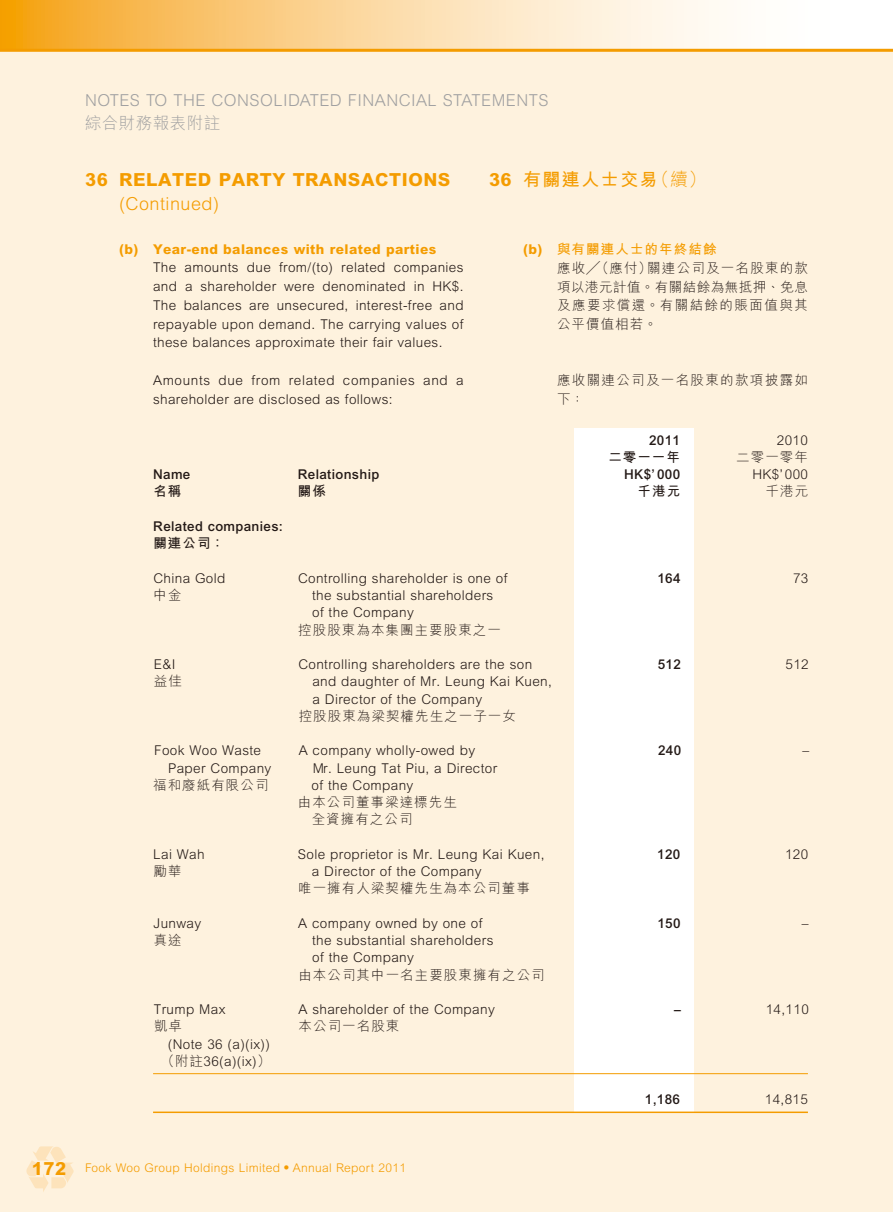
<style>
.page{position:relative;width:893px;height:1212px;background:#fef2de}
.page>*{position:absolute;margin:0;border:0;box-sizing:border-box;transform-origin:0 0}
.t1{font:800 18px "Arial MT Std";letter-spacing:.03em;color:#f49c00}
.t2{font:700 18px "M Hei HK";letter-spacing:.08em;color:#f49c00}
.t3{font:300 18px "Arial MT Std";letter-spacing:.03em;color:#f49c00}
.t4{font:300 16.5px "Arial MT Std";letter-spacing:.03em;color:#a0a0a1}
.t5{font:300 16.5px "M Hei HK";letter-spacing:.03em;color:#a0a0a1}
.t6{font:300 13.5px/18.8px "Arial MT Std";letter-spacing:.03em;color:#231916}
.t7{font:300 13.5px/18.8px "M Hei HK";letter-spacing:.08em;color:#231916}
.t8{font:500 13.5px "Arial MT Std";letter-spacing:.03em;color:#231916}
.t9{font:800 13.5px "Arial MT Std";letter-spacing:.03em;color:#f49c00}
.t10{font:300 13.5px/18.8px "M Hei HK";letter-spacing:.1em;color:#231916}
.t11{font:700 13.5px "M Hei HK";letter-spacing:.08em;color:#231916}
.t12{font:300 12px "Arial MT Std";letter-spacing:.03em;color:#f49c00}
.s1{font-family:"Arial MT Std";font-weight:800}
.s2{font-weight:300}
.s3{font-family:"Arial MT Std";font-weight:800;color:#f49c00}
.s4{font-weight:700;color:#f49c00}
.s5{font-family:"M Hei HK"}
.s6{font-weight:800;font-size:18px}
</style>
<div class="page">
<svg style="left:26px;top:1146px;width:48px;height:46px"></svg>
<svg style="left:0;top:0;width:893px;height:49px"></svg>
<hr style="left:0;top:49px;width:893px;height:3px;background:#f49c00">
<div style="left:574px;top:428px;width:119px;height:685px;background:#fff"></div>
<hr style="left:153px;top:1073px;width:655px;height:1px;background:#f49c00">
<hr style="left:153px;top:1111px;width:655px;height:2px;background:#f49c00">
<p class="t4" style="left:85px;top:91px;width:465px">NOTES TO THE CONSOLIDATED FINANCIAL STATEMENTS</p>
<p class="t5" style="left:85px;top:111px;width:137px">綜合財務報表附註</p>
<h1 class="t1" style="left:85px;top:168px;width:367px">36 RELATED PARTY TRANSACTIONS</h1>
<h1 class="t3" style="left:119px;top:193px;width:102px">(Continued)</h1>
<p class="t9" style="left:119px;top:241px;width:319px">(b) Year-end balances with related parties</p>
<p class="t6" style="left:153px;top:258px;width:312px;text-align:justify">The amounts due from/(to) related companies and a shareholder were denominated in HK$.<br>The balances are unsecured, interest-free and repayable upon demand. The carrying values of these balances approximate their fair values.</p>
<p class="t6" style="left:153px;top:371px;width:312px">Amounts due from related companies and a shareholder are disclosed as follows:</p>
<h1 class="t2" style="left:489px;top:166px;width:219px"><span class="s1">36</span> 有關連人士交易<span class="s2">（續）</span></h1>
<p class="t7" style="left:557px;top:239px;width:252px;text-indent:-34px"><span class="s3">(b)</span> <span class="s4">與有關連人士的年終結餘<br></span>應收╱（應付）關連公司及一名股東的款項以港元計值。有關結餘為無抵押、免息及應要求償還。有關結餘的賬面值與其公平價值相若。</p>
<p class="t10" style="left:557px;top:371px;width:252px">應收關連公司及一名股東的款項披露如下：</p>
<p class="t8" style="left:649px;top:432px;width:32px">2011</p>
<p class="t6" style="left:777px;top:430px;width:33px">2010</p>
<p class="t11" style="left:608px;top:447px;width:73px">二零一一年</p>
<p class="t7" style="left:736px;top:447px;width:73px">二零一零年</p>
<p class="t8" style="left:153px;top:466px;width:39px">Name</p>
<p class="t8" style="left:298px;top:466px;width:83px">Relationship</p>
<p class="t8" style="left:624px;top:466px;width:58px">HK$’ 000</p>
<p class="t6" style="left:752px;top:465px;width:57px">HK$’ 000</p>
<p class="t11" style="left:153px;top:482px;width:30px">名稱</p>
<p class="t11" style="left:298px;top:482px;width:30px">關係</p>
<p class="t11" style="left:638px;top:482px;width:44px">千港元</p>
<p class="t7" style="left:765px;top:482px;width:44px">千港元</p>
<p class="t8" style="left:153px;top:518px;width:131px">Related companies:</p>
<p class="t11" style="left:153px;top:533px;width:73px">關連公司：</p>
<p class="t6" style="left:153px;top:569px;width:74px">China Gold</p>
<p class="t6" style="left:298px;top:569px;width:211px">Controlling shareholder is one of</p>
<p class="t8" style="left:657px;top:570px;width:25px">164</p>
<p class="t6" style="left:793px;top:569px;width:17px">73</p>
<p class="t7" style="left:154px;top:585px;width:30px">中金</p>
<p class="t6" style="left:312px;top:587px;width:183px;line-height:17.2px">the substantial shareholders of the Company</p>
<p class="t7" style="left:298px;top:620px;width:204px">控股股東為本集團主要股東之一</p>
<p class="t6" style="left:154px;top:655px;width:23px">E&amp;I</p>
<p class="t6" style="left:298px;top:655px;width:235px">Controlling shareholders are the son</p>
<p class="t8" style="left:658px;top:656px;width:25px">512</p>
<p class="t6" style="left:785px;top:655px;width:25px">512</p>
<p class="t7" style="left:154px;top:671px;width:30px">益佳</p>
<p class="t6" style="left:312px;top:673px;width:241px;line-height:17.2px">and daughter of Mr. Leung Kai Kuen, a Director of the Company</p>
<p class="t7" style="left:299px;top:706px;width:219px">控股股東為梁契權先生之一子一女</p>
<p class="t6" style="left:154px;top:741px;width:108px">Fook Woo Waste</p>
<p class="t6" style="left:299px;top:741px;width:178px">A company wholly-owed by</p>
<p class="t8" style="left:658px;top:743px;width:25px">240</p>
<p class="t6" style="left:802px;top:741px;width:8px">–</p>
<p class="t6" style="left:168px;top:758px;width:105px">Paper Company</p>
<p class="t6" style="left:313px;top:758px;width:186px">Mr. Leung Tat Piu, a Director</p>
<p class="t7" style="left:153px;top:775px;width:117px">福和廢紙有限公司</p>
<p class="t6" style="left:312px;top:775px;width:103px">of the Company</p>
<p class="t7" style="left:312px;top:793px;width:147px;line-height:17.2px;text-indent:-14px">由本公司董事梁達標先生全資擁有之公司</p>
<p class="t6" style="left:153px;top:845px;width:53px">Lai Wah</p>
<p class="t6" style="left:298px;top:845px;width:248px">Sole proprietor is Mr. Leung Kai Kuen,</p>
<p class="t8" style="left:657px;top:846px;width:25px">120</p>
<p class="t6" style="left:785px;top:845px;width:25px">120</p>
<p class="t7" style="left:153px;top:861px;width:30px">勵華</p>
<p class="t6" style="left:312px;top:862px;width:171px">a Director of the Company</p>
<p class="t7" style="left:298px;top:878px;width:233px">唯一擁有人梁契權先生為本公司董事</p>
<p class="t6" style="left:154px;top:914px;width:49px">Junway</p>
<p class="t6" style="left:298px;top:914px;width:186px">A company owned by one of</p>
<p class="t8" style="left:657px;top:915px;width:25px">150</p>
<p class="t6" style="left:802px;top:914px;width:8px">–</p>
<p class="t7" style="left:154px;top:930px;width:30px">真途</p>
<p class="t6" style="left:312px;top:932px;width:183px;line-height:17.2px">the substantial shareholders of the Company</p>
<p class="t7" style="left:298px;top:965px;width:248px">由本公司其中一名主要股東擁有之公司</p>
<p class="t6" style="left:154px;top:1000px;width:73px">Trump Max</p>
<p class="t6" style="left:298px;top:1000px;width:198px">A shareholder of the Company</p>
<p class="t8" style="left:674px;top:1001px;width:8px">–</p>
<p class="t6" style="left:766px;top:1000px;width:45px">14,110</p>
<p class="t7" style="left:154px;top:1016px;width:30px">凱卓</p>
<p class="t7" style="left:299px;top:1016px;width:102px">本公司一名股東</p>
<p class="t6" style="left:161px;top:1035px;width:111px;line-height:17.2px;text-align:center">(Note 36 (a)(ix))<span class="s5">（附註</span>36(a)(ix)<span class="s5">）</span></p>
<p class="t8" style="left:645px;top:1091px;width:37px">1,186</p>
<p class="t6" style="left:765px;top:1090px;width:45px">14,815</p>
<p class="t12" style="left:32px;top:1161px;width:376px"><span class="s6">172</span> Fook Woo Group Holdings Limited<span class="s5">•</span>Annual Report 2011</p>
</div>
